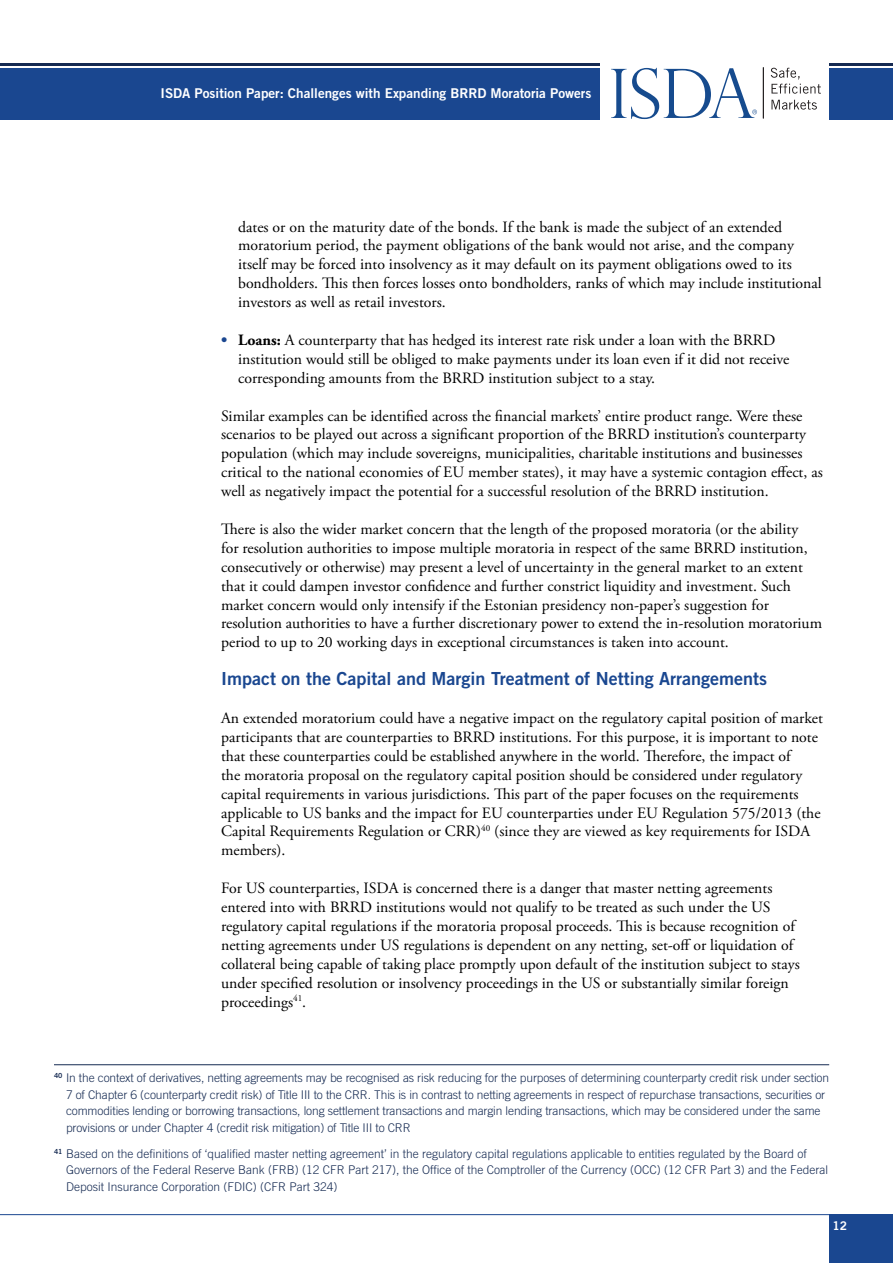
<style>
.page{position:relative;width:893px;height:1263px;background:#fff}
.page>*{position:absolute;margin:0;border:0;box-sizing:border-box;transform-origin:0 0}
.t1{font:18px "Trade Gothic LT Std Bd 2";color:#1a4790}
.t2{font:15.75px/18.9px "Adobe Garamond Pro";color:#000}
.t3{font:13.5px "Trade Gothic LT Std Bd 2";color:#fff}
.t4{font:300 12px/16.5px "Trade Gothic LT Std";letter-spacing:-.01em;color:#152a52}
.t5{font:12px "Trade Gothic Bold Two";color:#fff}
.s1{font-weight:700;color:#1a4790}
.s2{font-weight:700}
</style>
<div class="page">
<div style="left:0;top:68px;width:600px;height:51px;background:#1a4790"></div>
<div style="left:829px;top:68px;width:64px;height:51px;background:#1a4790"></div>
<hr style="left:0;top:64px;width:600px;height:2px;background:#152a52">
<hr style="left:829px;top:64px;width:64px;height:2px;background:#152a52">
<div style="left:829px;top:1214px;width:64px;height:49px;background:#1a4790"></div>
<svg style="left:771px;top:68px;width:50px;height:26px"></svg>
<svg style="left:771px;top:100px;width:46px;height:10px"></svg>
<hr style="left:763px;top:67px;width:1px;height:51px;background:#231f20">
<svg style="left:611px;top:68px;width:146px;height:51px"></svg>
<hr style="left:0;top:1214px;width:829px;height:1px;background:#1a4790">
<hr style="left:54px;top:1064px;width:775px;height:1px;background:#152a52">
<p class="t3" style="left:160px;top:85px;width:432px">ISDA Position Paper: Challenges with Expanding BRRD Moratoria Powers</p>
<p class="t2" style="left:238px;top:218px;width:585px">dates or on the maturity date of the bonds. If the bank is made the subject of an extended moratorium period, the payment obligations of the bank would not arise, and the company itself may be forced into insolvency as it may default on its payment obligations owed to its bondholders. This then forces losses onto bondholders, ranks of which may include institutional investors as well as retail investors.</p>
<p class="t2" style="left:238px;top:331px;width:553px;text-indent:-17px"><span class="s1">•</span> <span class="s2">Loans:</span> A counterparty that has hedged its interest rate risk under a loan with the BRRD institution would still be obliged to make payments under its loan even if it did not receive corresponding amounts from the BRRD institution subject to a stay.</p>
<p class="t2" style="left:221px;top:407px;width:603px">Similar examples can be identified across the financial markets’ entire product range. Were these scenarios to be played out across a significant proportion of the BRRD institution’s counterparty population (which may include sovereigns, municipalities, charitable institutions and businesses critical to the national economies of EU member states), it may have a systemic contagion effect, as well as negatively impact the potential for a successful resolution of the BRRD institution.</p>
<p class="t2" style="left:221px;top:520px;width:602px">There is also the wider market concern that the length of the proposed moratoria (or the ability<br>for resolution authorities to impose multiple moratoria in respect of the same BRRD institution, consecutively or otherwise) may present a level of uncertainty in the general market to an extent that it could dampen investor confidence and further constrict liquidity and investment. Such market concern would only intensify if the Estonian presidency non-paper’s suggestion for resolution authorities to have a further discretionary power to extend the in-resolution moratorium period to up to 20 working days in exceptional circumstances is taken into account.</p>
<p class="t1" style="left:221px;top:668px;width:548px">Impact on the Capital and Margin Treatment of Netting Arrangements</p>
<p class="t2" style="left:221px;top:709px;width:603px">An extended moratorium could have a negative impact on the regulatory capital position of market participants that are counterparties to BRRD institutions. For this purpose, it is important to note that these counterparties could be established anywhere in the world. Therefore, the impact of<br>the moratoria proposal on the regulatory capital position should be considered under regulatory capital requirements in various jurisdictions. This part of the paper focuses on the requirements applicable to US banks and the impact for EU counterparties under EU Regulation 575/2013 (the Capital Requirements Regulation or CRR)<sup>40</sup> (since they are viewed as key requirements for ISDA members).</p>
<p class="t2" style="left:221px;top:879px;width:580px">For US counterparties, ISDA is concerned there is a danger that master netting agreements entered into with BRRD institutions would not qualify to be treated as such under the US regulatory capital regulations if the moratoria proposal proceeds. This is because recognition of netting agreements under US regulations is dependent on any netting, set-off or liquidation of collateral being capable of taking place promptly upon default of the institution subject to stays under specified resolution or insolvency proceedings in the US or substantially similar foreign proceedings<sup>41</sup>.</p>
<p class="t4" style="left:66px;top:1069px;width:765px;text-indent:-12px"><sup>40</sup> In the context of derivatives, netting agreements may be recognised as risk reducing for the purposes of determining counterparty credit risk under section 7 of Chapter 6 (counterparty credit risk) of Title III to the CRR. This is in contrast to netting agreements in respect of repurchase transactions, securities or commodities lending or borrowing transactions, long settlement transactions and margin lending transactions, which may be considered under the same provisions or under Chapter 4 (credit risk mitigation) of Title III to CRR</p>
<p class="t4" style="left:66px;top:1145px;width:764px;text-indent:-12px"><sup>41</sup> Based on the definitions of ‘qualified master netting agreement’ in the regulatory capital regulations applicable to entities regulated by the Board of<br>Governors of the Federal Reserve Bank (FRB) (12 CFR Part 217), the Office of the Comptroller of the Currency (OCC) (12 CFR Part 3) and the Federal<br>Deposit Insurance Corporation (FDIC) (CFR Part 324)</p>
<p class="t5" style="left:833px;top:1219px;width:16px">12</p>
</div>
